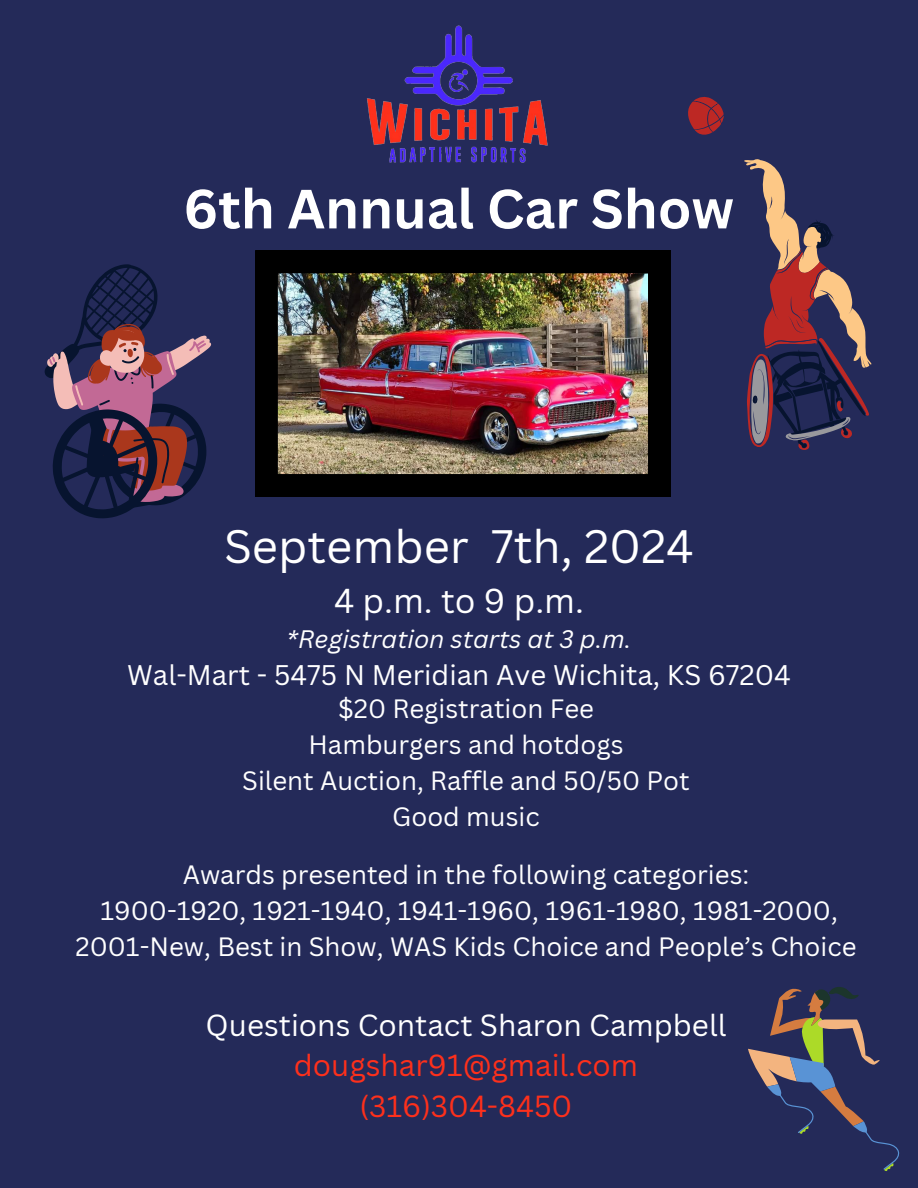
<style>
.page{position:relative;width:918px;height:1188px;background:#242a59}
.page>*{position:absolute;margin:0;border:0;box-sizing:border-box;transform-origin:0 0}
.t1{font:700 54px "Canva Sans";color:#fff}
.t2{font:45.6px "Canva Sans";color:#fff}
.t3{font:33.6px "Canva Sans";color:#fff}
.t4{font:29.7px "Canva Sans";color:#fd301c}
.t5{font:29.7px "Canva Sans";color:#fff}
.t6{font:27.6px "Canva Sans";color:#fff}
.t7{font:25.8px "Canva Sans";color:#fff}
.t8{font:italic 24.6px "Canva Sans";color:#fff}
</style>
<div class="page">
<img style="left:255px;top:251px;width:415px;height:245px">
<svg style="left:744px;top:159px;width:127px;height:291px"></svg>
<svg style="left:688px;top:96px;width:36px;height:39px"></svg>
<svg style="left:748px;top:987px;width:151px;height:184px"></svg>
<svg style="left:45px;top:264px;width:166px;height:254px"></svg>
<img style="left:367px;top:25px;width:181px;height:138px">
<p class="t1" style="left:183px;top:171px;width:552px">6th Annual Car Show</p>
<p class="t2" style="left:224px;top:514px;width:471px">September 7th, 2024</p>
<p class="t3" style="left:334px;top:577px;width:251px">4 p.m. to 9 p.m.</p>
<p class="t8" style="left:287px;top:622px;width:346px">*Registration starts at 3 p.m.</p>
<p class="t6" style="left:127px;top:656px;width:665px">Wal-Mart - 5475 N Meridian Ave Wichita, KS 67204</p>
<p class="t7" style="left:338px;top:691px;width:257px">$20 Registration Fee</p>
<p class="t7" style="left:308px;top:727px;width:317px">Hamburgers and hotdogs</p>
<p class="t7" style="left:242px;top:763px;width:449px">Silent Auction, Raffle and 50/50 Pot</p>
<p class="t7" style="left:392px;top:799px;width:149px">Good music</p>
<p class="t7" style="left:183px;top:856px;width:568px">Awards presented in the following categories:</p>
<p class="t7" style="left:101px;top:892px;width:739px">1900-1920, 1921-1940, 1941-1960, 1961-1980, 1981-2000,</p>
<p class="t7" style="left:76px;top:928px;width:782px">2001-New, Best in Show, WAS Kids Choice and People’s Choice</p>
<p class="t5" style="left:206px;top:1004px;width:522px">Questions Contact Sharon Campbell</p>
<p class="t4" style="left:294px;top:1044px;width:346px">dougshar91@gmail.com</p>
<p class="t4" style="left:360px;top:1085px;width:214px">(316)304-8450</p>
</div>
